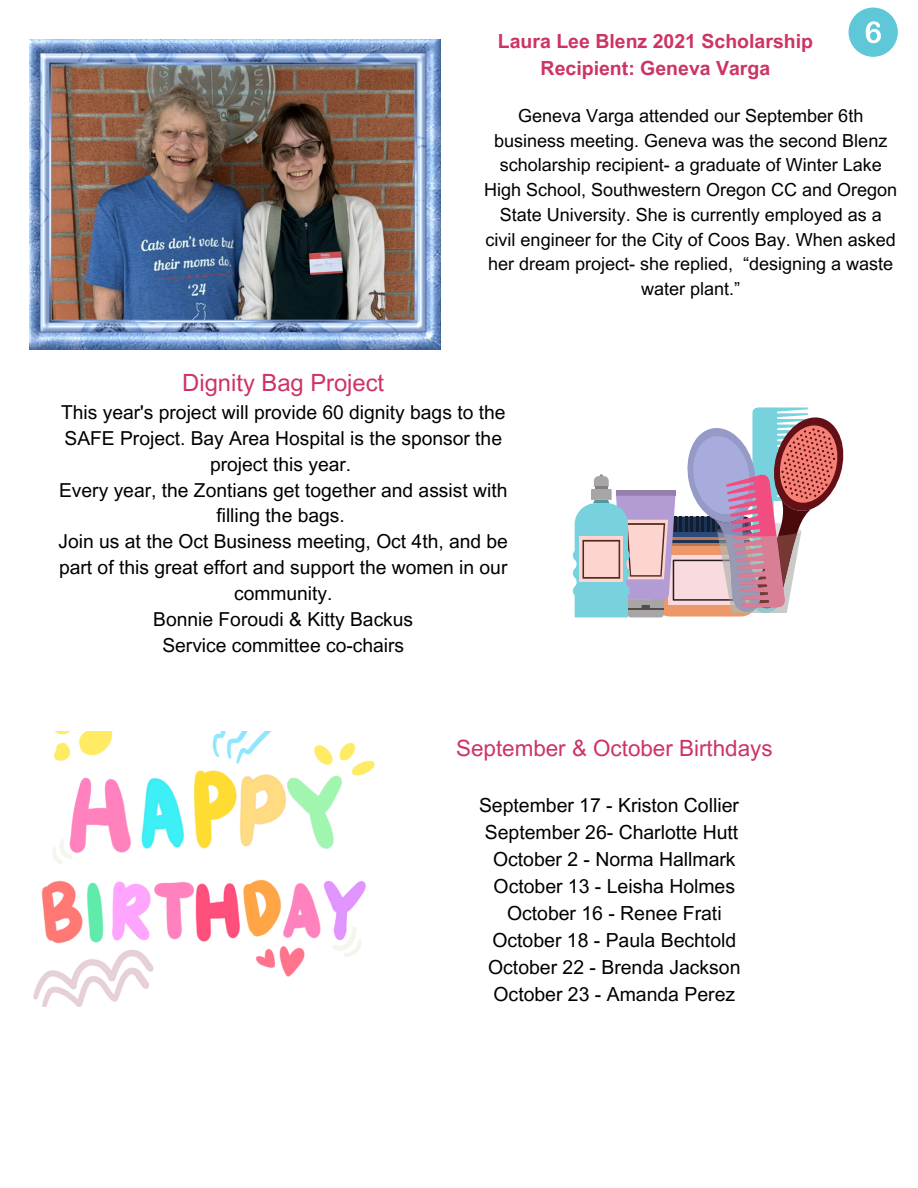
<style>
.page{position:relative;width:918px;height:1188px;background:#fff}
.page>*{position:absolute;margin:0;border:0;box-sizing:border-box;transform-origin:0 0}
.t1{font:23.7px "Arial MT Pro";color:#cd3463}
.t2{font:22.35px "Arial MT Pro";color:#cd3463}
.t3{font:700 19.5px/27px "Arial MT Pro";color:#cd3463;text-align:center}
.t4{font:19.35px "Arial MT Pro";color:#000}
.t5{font:19.2px/25.8px "Arial MT Pro";color:#000;text-align:center}
.t6{font:18px/24.8px "Arial MT Pro";color:#000;text-align:center}
</style>
<div class="page">
<div style="left:849px;top:8px;width:49px;height:49px;background:#5ec8d9;border-radius:50%"></div>
<svg style="left:866px;top:21px;width:15px;height:22px"></svg>
<img style="left:34px;top:732px;width:341px;height:274px">
<svg style="left:573px;top:407px;width:271px;height:210px"></svg>
<img style="left:30px;top:40px;width:410px;height:310px">
<h2 class="t3" style="left:498px;top:30px;width:317px">Laura Lee Blenz 2021 Scholarship<br>Recipient: Geneva Varga</h2>
<p class="t6" style="left:484px;top:105px;width:415px">Geneva Varga attended our September 6th business meeting. Geneva was the second Blenz scholarship recipient- a graduate of Winter Lake High School, Southwestern Oregon CC and Oregon State University. She is currently employed as a civil engineer for the City of Coos Bay. When asked her dream project- she replied, “designing a waste water plant.”</p>
<p class="t1" style="left:182px;top:374px;width:203px">Dignity Bag Project</p>
<h1 class="t5" style="left:61px;top:402px;width:446px">This year's project will provide 60 dignity bags to the<br>SAFE Project. Bay Area Hospital is the sponsor the project this year.</h1>
<p class="t5" style="left:59px;top:479px;width:450px">Every year, the Zontians get together and assist with filling the bags.</p>
<p class="t5" style="left:59px;top:531px;width:451px">Join us at the Oct Business meeting, Oct 4th, and be part of this great effort and support the women in our community.</p>
<p class="t5" style="left:153px;top:609px;width:261px">Bonnie Foroudi &amp; Kitty Backus</p>
<p class="t5" style="left:162px;top:635px;width:243px">Service committee co-chairs</p>
<p class="t2" style="left:456px;top:739px;width:318px">September &amp; October Birthdays</p>
<p class="t4" style="left:479px;top:798px;width:261px">September 17 - Kriston Collier</p>
<p class="t4" style="left:485px;top:825px;width:255px">September 26- Charlotte Hutt</p>
<p class="t4" style="left:493px;top:852px;width:244px">October 2 - Norma Hallmark</p>
<p class="t4" style="left:494px;top:879px;width:243px">October 13 - Leisha Holmes</p>
<p class="t4" style="left:507px;top:906px;width:216px">October 16 - Renee Frati</p>
<p class="t4" style="left:492px;top:933px;width:245px">October 18 - Paula Bechtold</p>
<p class="t4" style="left:488px;top:960px;width:254px">October 22 - Brenda Jackson</p>
<p class="t4" style="left:494px;top:987px;width:243px">October 23 - Amanda Perez</p>
</div>
